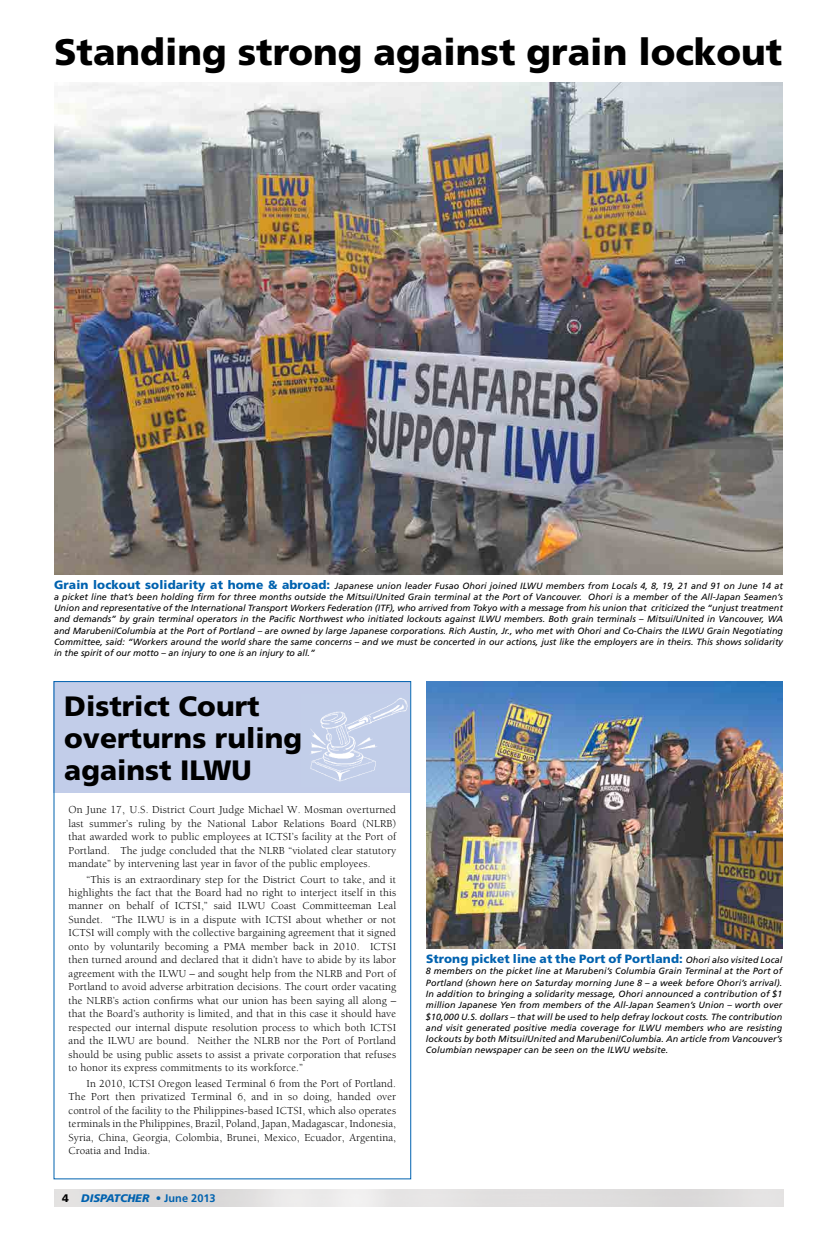
<style>
.page{position:relative;width:828px;height:1260px;background:#fff}
.page>*{position:absolute;margin:0;border:0;box-sizing:border-box;transform-origin:0 0}
.t1{font:900 37px "Frutiger";color:#000}
.t2{font:900 28px/32px "Frutiger";color:#000}
.t3{font:900 12px "Frutiger";letter-spacing:.01em;color:#0062af}
.t4{font:11px/13.5px "Berkeley";letter-spacing:.01em;color:#000;text-align:justify}
.t5{font:italic 900 11px "Frutiger";color:#0062af}
.t6{font:italic 9px/11.3px "Frutiger";color:#000;text-align:justify}
.s1{font-weight:900;font-style:normal;font-size:12px;color:#0062af}
.s2{font-style:normal;color:#000}
.s3{font-weight:700;font-style:normal}
.s4{font-weight:400;font-style:italic;font-size:9px;color:#000}
</style>
<div class="page">
<div style="left:54px;top:681px;width:356px;height:112px;background:#c2cde9"></div>
<img style="left:310px;top:698px;width:98px;height:84px">
<img style="left:54px;top:82px;width:729px;height:493px">
<img style="left:426px;top:681px;width:356px;height:267px">
<h1 class="t1" style="left:54px;top:29px;width:730px">Standing strong against grain lockout</h1>
<p class="t6" style="left:54px;top:580px;width:731px"><span class="s1">Grain lockout solidarity at home &amp; abroad:</span> Japanese union leader Fusao Ohori joined ILWU members from Locals 4, 8, 19, 21 and 91 on June 14 at a picket line that’s been holding firm for three months outside the Mitsui/United Grain terminal at the Port of Vancouver. Ohori is a member of the All-Japan Seamen’s Union and representative of the International Transport Workers Federation (ITF), who arrived from Tokyo with a message from his union that criticized the “unjust treatment and demands” by grain terminal operators in the Pacific Northwest who initiated lockouts against ILWU members. Both grain terminals – Mitsui/United in Vancouver, WA and Marubeni/Columbia at the Port of Portland – are owned by large Japanese corporations. Rich Austin, Jr., who met with Ohori and Co-Chairs the ILWU Grain Negotiating Committee, said: “Workers around the world share the same concerns – and we must be concerted in our actions, just like the employers are in theirs. This shows solidarity in the spirit of our motto – an injury to one is an injury to all.”</p>
<h2 class="t2" style="left:64px;top:690px;width:239px">District Court overturns ruling against ILWU</h2>
<p class="t4" style="left:69px;top:803px;width:329px">On June 17, U.S. District Court Judge Michael W. Mosman overturned last summer’s ruling by the National Labor Relations Board (NLRB) that awarded work to public employees at ICTSI’s facility at the Port of Portland. The judge concluded that the NLRB “violated clear statutory mandate” by intervening last year in favor of the public employees.</p>
<p class="t4" style="left:69px;top:873px;width:329px;text-indent:18px">“This is an extraordinary step for the District Court to take, and it highlights the fact that the Board had no right to interject itself in this manner on behalf of ICTSI,” said ILWU Coast Committeeman Leal Sundet. “The ILWU is in a dispute with ICTSI about whether or not ICTSI will comply with the collective bargaining agreement that it signed onto by voluntarily becoming a PMA member back in 2010. ICTSI then turned around and declared that it didn’t have to abide by its labor agreement with the ILWU – and sought help from the NLRB and Port of Portland to avoid adverse arbitration decisions. The court order vacating the NLRB’s action confirms what our union has been saying all along – that the Board’s authority is limited, and that in this case it should have respected our internal dispute resolution process to which both ICTSI and the ILWU are bound. Neither the NLRB nor the Port of Portland should be using public assets to assist a private corporation that refuses to honor its express commitments to its workforce.”</p>
<p class="t4" style="left:69px;top:1077px;width:329px;text-indent:18px">In 2010, ICTSI Oregon leased Terminal 6 from the Port of Portland.<br>The Port then privatized Terminal 6, and in so doing, handed over control of the facility to the Philippines-based ICTSI, which also operates terminals in the Philippines, Brazil, Poland, Japan, Madagascar, Indonesia, Syria, China, Georgia, Colombia, Brunei, Mexico, Ecuador, Argentina, Croatia and India.</p>
<p class="t5" style="left:62px;top:1192px;width:155px"><span class="s2">4</span> DISPATCHER <span class="s3">• June 2013</span></p>
<p class="t3" style="left:426px;top:952px;width:358px">Strong picket line at the Port of Portland: <span class="s4">Ohori also visited Local</span></p>
<p class="t6" style="left:426px;top:965px;width:358px">8 members on the picket line at Marubeni’s Columbia Grain Terminal at the Port of Portland (shown here on Saturday morning June 8 – a week before Ohori’s arrival).<br>In addition to bringing a solidarity message, Ohori announced a contribution of $1 million Japanese Yen from members of the All-Japan Seamen’s Union – worth over $10,000 U.S. dollars – that will be used to help defray lockout costs. The contribution and visit generated positive media coverage for ILWU members who are resisting lockouts by both Mitsui/United and Marubeni/Columbia. An article from Vancouver’s Columbian newspaper can be seen on the ILWU website.</p>
</div>
